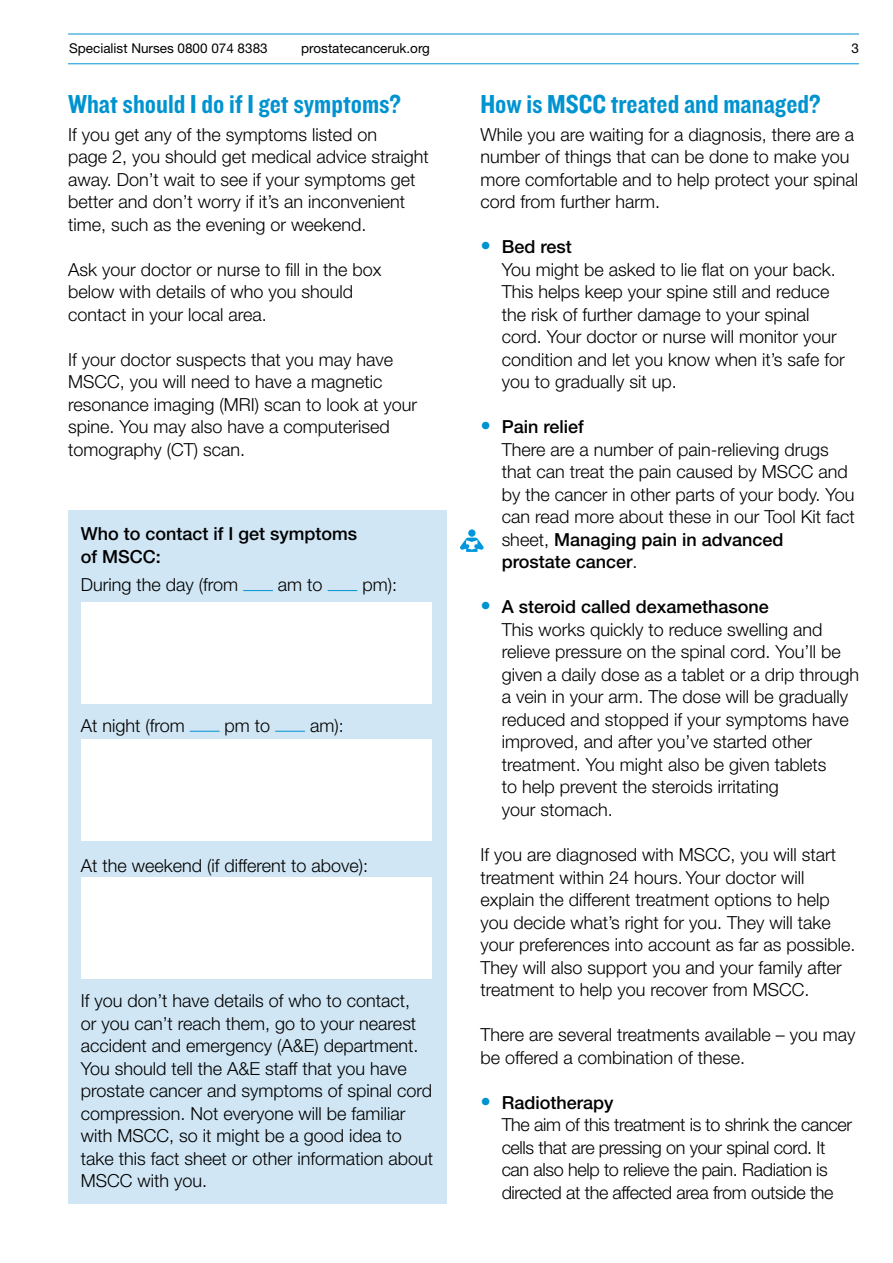
<style>
.page{position:relative;width:893px;height:1263px;background:#fff}
.page>*{position:absolute;margin:0;border:0;box-sizing:border-box;transform-origin:0 0}
.t1{font:27px "Knockout 50 Welterweight";color:#0093d0}
.t2{font:300 18px/22.5px "Helvetica Neue LT Std";color:#000}
.t3{font:300 18px/22.5px "Helvetica Neue LT Std";letter-spacing:-.02em;color:#000}
.t4{font:500 18px/22.5px "Helvetica Neue LT Std";color:#000}
.t5{font:13.5px "Helvetica Neue LT Std";color:#000}
.s1{font-size:21px;color:#0093d0}
.s2{font-weight:500}
</style>
<div class="page">
<hr style="left:68px;top:34px;width:791px;height:1px;background:#0093d0">
<hr style="left:68px;top:63px;width:791px;height:1px;background:#0093d0">
<div style="left:68px;top:510px;width:379px;height:693px;background:#d0e6f4"></div>
<hr style="left:243px;top:590px;width:30px;height:1px;background:#0093d0">
<svg style="left:328px;top:590px;width:29px;height:1px"></svg>
<hr style="left:190px;top:731px;width:30px;height:1px;background:#0093d0">
<hr style="left:275px;top:731px;width:30px;height:1px;background:#0093d0">
<div style="left:81px;top:602px;width:350px;height:101px;background:#fff"></div>
<div style="left:81px;top:739px;width:350px;height:101px;background:#fff"></div>
<div style="left:81px;top:877px;width:350px;height:101px;background:#fff"></div>
<div style="left:468px;top:529px;width:8px;height:8px;background:#0097dc;border-radius:50%"></div>
<svg style="left:460px;top:538px;width:24px;height:14px"></svg>
<p class="t5" style="left:69px;top:40px;width:200px">Specialist Nurses 0800 074 8383</p>
<p class="t5" style="left:301px;top:40px;width:130px">prostatecanceruk.org</p>
<p class="t5" style="left:851px;top:40px;width:9px">3</p>
<h1 class="t1" style="left:68px;top:86px;width:335px">What should I do if I get symptoms?</h1>
<p class="t2" style="left:68px;top:123px;width:362px">If you get any of the symptoms listed on<br>page 2, you should get medical advice straight away. Don’t wait to see if your symptoms get better and don’t worry if it’s an inconvenient time, such as the evening or weekend.</p>
<p class="t2" style="left:68px;top:258px;width:315px">Ask your doctor or nurse to fill in the box below with details of who you should contact in your local area.</p>
<p class="t2" style="left:68px;top:348px;width:351px">If your doctor suspects that you may have MSCC, you will need to have a magnetic resonance imaging (MRI) scan to look at your spine. You may also have a computerised tomography (CT) scan.</p>
<h1 class="t1" style="left:480px;top:86px;width:342px">How is MSCC treated and managed?</h1>
<p class="t2" style="left:480px;top:123px;width:379px">While you are waiting for a diagnosis, there are a number of things that can be done to make you more comfortable and to help protect your spinal cord from further harm.</p>
<p class="t2" style="left:502px;top:235px;width:345px;text-indent:-21px"><span class="s1">•</span> <span class="s2">Bed rest<br></span>You might be asked to lie flat on your back.<br>This helps keep your spine still and reduce the risk of further damage to your spinal cord. Your doctor or nurse will monitor your condition and let you know when it’s safe for you to gradually sit up.</p>
<p class="t2" style="left:502px;top:415px;width:355px;text-indent:-21px"><span class="s1">•</span> <span class="s2">Pain relief<br></span>There are a number of pain-relieving drugs that can treat the pain caused by MSCC and by the cancer in other parts of your body. You can read more about these in our Tool Kit fact sheet, <span class="s2">Managing pain in advanced prostate cancer</span>.</p>
<p class="t2" style="left:502px;top:595px;width:359px;text-indent:-21px"><span class="s1">•</span> <span class="s2">A steroid called dexamethasone<br></span>This works quickly to reduce swelling and relieve pressure on the spinal cord. You’ll be given a daily dose as a tablet or a drip through a vein in your arm. The dose will be gradually reduced and stopped if your symptoms have improved, and after you’ve started other treatment. You might also be given tablets<br>to help prevent the steroids irritating<br>your stomach.</p>
<p class="t2" style="left:480px;top:843px;width:377px">If you are diagnosed with MSCC, you will start treatment within 24 hours. Your doctor will explain the different treatment options to help you decide what’s right for you. They will take your preferences into account as far as possible.<br>They will also support you and your family after treatment to help you recover from MSCC.</p>
<p class="t2" style="left:480px;top:1023px;width:377px">There are several treatments available – you may be offered a combination of these.</p>
<p class="t3" style="left:502px;top:1090px;width:352px;text-indent:-21px"><span class="s1">•</span> <span class="s2">Radiotherapy<br></span>The aim of this treatment is to shrink the cancer cells that are pressing on your spinal cord. It can also help to relieve the pain. Radiation is directed at the affected area from outside the</p>
<p class="t4" style="left:81px;top:522px;width:278px">Who to contact if I get symptoms of MSCC:</p>
<p class="t2" style="left:81px;top:573px;width:159px">During the day (from</p>
<p class="t2" style="left:278px;top:573px;width:46px">am to</p>
<p class="t2" style="left:362px;top:573px;width:36px">pm):</p>
<p class="t2" style="left:81px;top:713px;width:106px">At night (from</p>
<p class="t2" style="left:225px;top:713px;width:47px">pm to</p>
<p class="t2" style="left:310px;top:713px;width:35px">am):</p>
<p class="t2" style="left:81px;top:854px;width:289px">At the weekend (if different to above):</p>
<p class="t2" style="left:81px;top:989px;width:354px">If you don’t have details of who to contact,<br>or you can’t reach them, go to your nearest accident and emergency (A&amp;E) department.<br>You should tell the A&amp;E staff that you have prostate cancer and symptoms of spinal cord compression. Not everyone will be familiar with MSCC, so it might be a good idea to take this fact sheet or other information about MSCC with you.</p>
</div>
